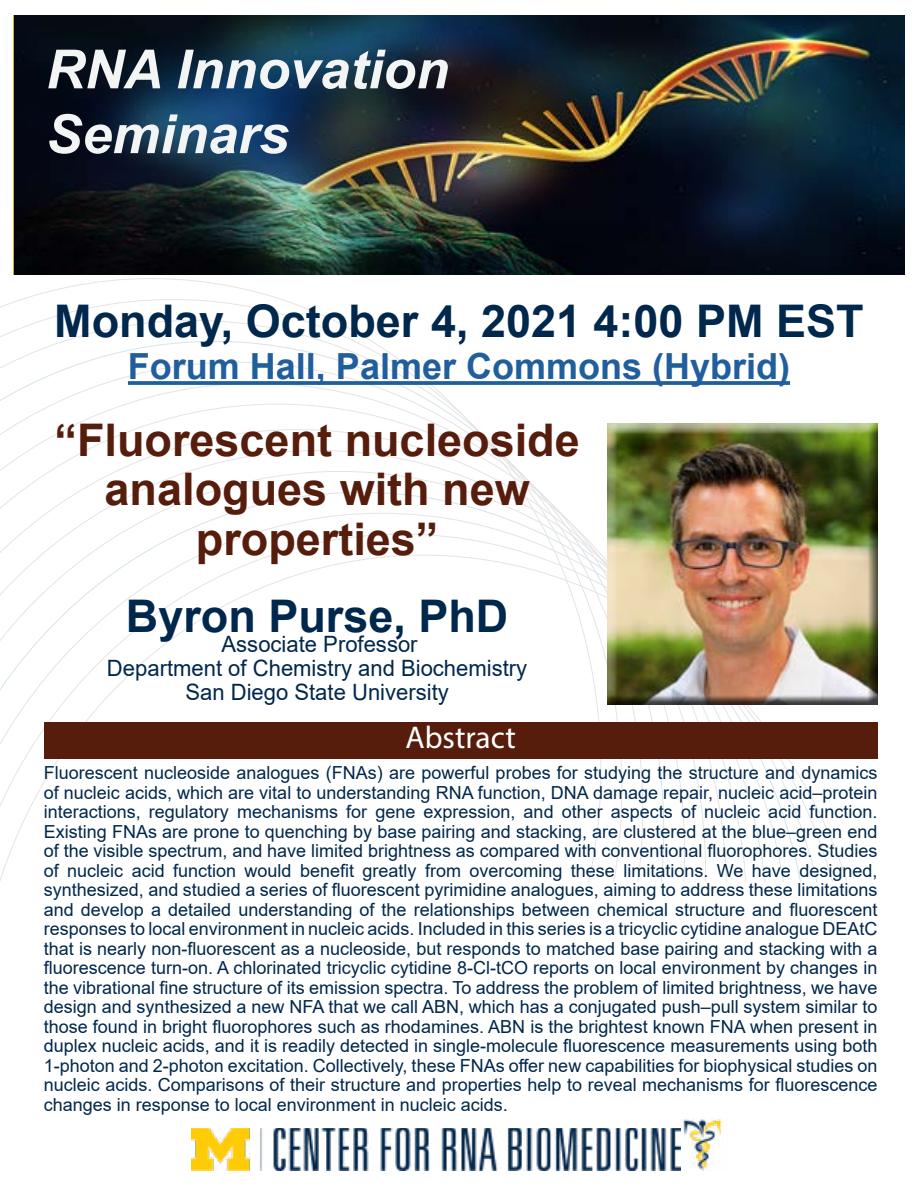
<style>
.page{position:relative;width:918px;height:1188px;background:#fff}
.page>*{position:absolute;margin:0;border:0;box-sizing:border-box;transform-origin:0 0}
.t1{font:italic 700 54px/64.8px "Arial";color:#f3f4f4}
.t2{font:700 45px/49.5px "Arial";color:#571d0c;text-align:center}
.t3{font:700 45px "Arial";color:#00274c}
.t4{font:700 36px "Arial";color:#215e9e}
.t5{font:31.5px "Myriad Pro";color:#fff}
.t6{font:22.5px/24px "Arial";color:#00274c;text-align:center}
.t7{font:18px/19.5px "Arial";color:#00274c;text-align:justify}
</style>
<div class="page">
<svg style="left:0;top:528px;width:848px;height:354px"></svg>
<div style="left:44px;top:722px;width:834px;height:37px;background:#571d0c"></div>
<img style="left:14px;top:15px;width:890px;height:259px">
<svg style="left:128px;top:381px;width:662px;height:4px;background:#2c66a2"></svg>
<div style="left:597px;top:413px;width:290px;height:294px;background:#fff"></div>
<div style="left:601px;top:416px;width:288px;height:291px;background:#000;opacity:.75"></div>
<img style="left:191px;top:1128px;width:489px;height:43px">
<img style="left:680px;top:1119px;width:42px;height:52px">
<h1 class="t1" style="left:46px;top:39px;width:405px">RNA Innovation<br>Seminars</h1>
<h2 class="t3" style="left:54px;top:290px;width:811px">Monday, October 4, 2021 4:00 PM EST</h2>
<h3 class="t4" style="left:128px;top:341px;width:664px">Forum Hall, Palmer Commons (Hybrid)</h3>
<h2 class="t2" style="left:55px;top:416px;width:527px">“Fluorescent nucleoside analogues with new properties”</h2>
<h2 class="t3" style="left:126px;top:585px;width:384px">Byron Purse, PhD</h2>
<p class="t6" style="left:107px;top:631px;width:422px">Associate Professor<br>Department of Chemistry and Biochemistry<br>San Diego State University</p>
<h3 class="t5" style="left:406px;top:718px;width:112px">Abstract</h3>
<p class="t7" style="left:44px;top:763px;width:835px">Fluorescent nucleoside analogues (FNAs) are powerful probes for studying the structure and dynamics of nucleic acids, which are vital to understanding RNA function, DNA damage repair, nucleic acid–protein interactions, regulatory mechanisms for gene expression, and other aspects of nucleic acid function.<br>Existing FNAs are prone to quenching by base pairing and stacking, are clustered at the blue–green end of the visible spectrum, and have limited brightness as compared with conventional fluorophores. Studies of nucleic acid function would benefit greatly from overcoming these limitations. We have designed, synthesized, and studied a series of fluorescent pyrimidine analogues, aiming to address these limitations and develop a detailed understanding of the relationships between chemical structure and fluorescent responses to local environment in nucleic acids. Included in this series is a tricyclic cytidine analogue DEAtC that is nearly non-fluorescent as a nucleoside, but responds to matched base pairing and stacking with a fluorescence turn-on. A chlorinated tricyclic cytidine 8-Cl-tCO reports on local environment by changes in the vibrational fine structure of its emission spectra. To address the problem of limited brightness, we have design and synthesized a new NFA that we call ABN, which has a conjugated push–pull system similar to those found in bright fluorophores such as rhodamines. ABN is the brightest known FNA when present in duplex nucleic acids, and it is readily detected in single-molecule fluorescence measurements using both 1-photon and 2-photon excitation. Collectively, these FNAs offer new capabilities for biophysical studies on nucleic acids. Comparisons of their structure and properties help to reveal mechanisms for fluorescence changes in response to local environment in nucleic acids.</p>
</div>
